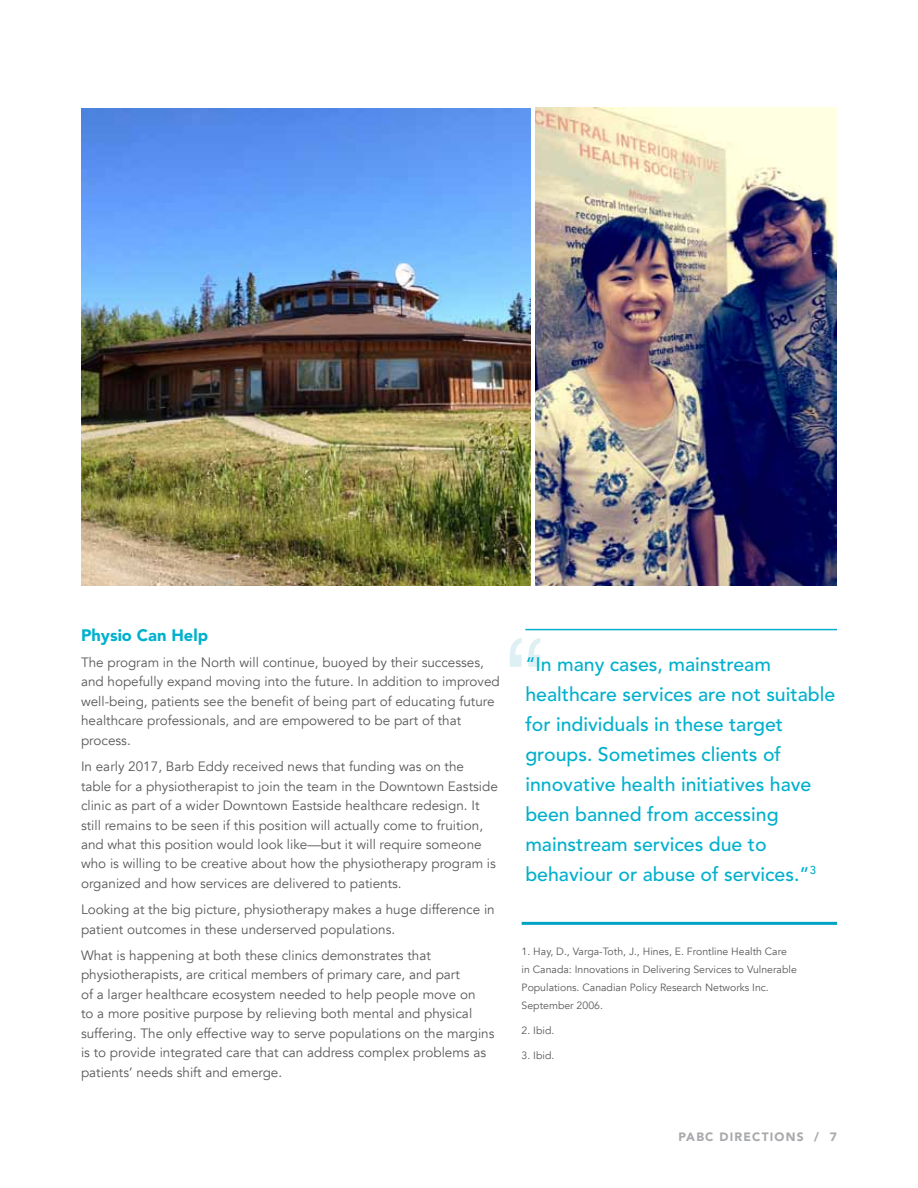
<style>
.page{position:relative;width:918px;height:1188px;background:#fff}
.page>*{position:absolute;margin:0;border:0;box-sizing:border-box;transform-origin:0 0}
.t1{font:113.7px "Helvetica";color:#dff0f4}
.t2{font:500 19.5px/30px "Avenir";color:#00b0cc}
.t3{font:900 16.5px "Avenir";color:#00b0cc}
.t4{font:13.5px/19.5px "Avenir";color:#58595b}
.t5{font:900 12px "Avenir";letter-spacing:.1em;color:#a7a9ac}
.t6{font:10.5px/18px "Avenir";color:#58595b}
</style>
<div class="page">
<img style="left:81px;top:108px;width:449px;height:477px">
<hr style="left:525px;top:629px;width:312px;height:1px;background:#00b0cc">
<hr style="left:522px;top:922px;width:315px;height:3px;background:#00a3c3">
<img style="left:536px;top:107px;width:301px;height:478px">
<p class="t3" style="left:81px;top:625px;width:129px">Physio Can Help</p>
<p class="t4" style="left:81px;top:653px;width:420px">The program in the North will continue, buoyed by their successes, and hopefully expand moving into the future. In addition to improved well-being, patients see the benefit of being part of educating future healthcare professionals, and are empowered to be part of that process.</p>
<p class="t4" style="left:81px;top:757px;width:418px">In early 2017, Barb Eddy received news that funding was on the table for a physiotherapist to join the team in the Downtown Eastside clinic as part of a wider Downtown Eastside healthcare redesign. It still remains to be seen if this position will actually come to fruition, and what this position would look like—but it will require someone who is willing to be creative about how the physiotherapy program is organized and how services are delivered to patients.</p>
<p class="t4" style="left:81px;top:900px;width:415px">Looking at the big picture, physiotherapy makes a huge difference in patient outcomes in these underserved populations.</p>
<p class="t4" style="left:81px;top:946px;width:415px">What is happening at both these clinics demonstrates that physiotherapists, are critical members of primary care, and part<br>of a larger healthcare ecosystem needed to help people move on<br>to a more positive purpose by relieving both mental and physical suffering. The only effective way to serve populations on the margins is to provide integrated care that can address complex problems as patients’ needs shift and emerge.</p>
<p class="t6" style="left:522px;top:943px;width:277px">1. Hay, D., Varga-Toth, J., Hines, E. Frontline Health Care in Canada: Innovations in Delivering Services to Vulnerable Populations. Canadian Policy Research Networks Inc.<br>September 2006.</p>
<h1 class="t1" style="left:505px;top:593px;width:39px">“</h1>
<p class="t2" style="left:525px;top:650px;width:311px">“In many cases, mainstream healthcare services are not suitable for individuals in these target groups. Sometimes clients of innovative health initiatives have been banned from accessing mainstream services due to behaviour or abuse of services.”<sup>3</sup></p>
<p class="t6" style="left:522px;top:1021px;width:34px">2. Ibid.</p>
<p class="t6" style="left:522px;top:1046px;width:34px">3. Ibid.</p>
<p class="t5" style="left:679px;top:1130px;width:160px">PABC DIRECTIONS / 7</p>
</div>
